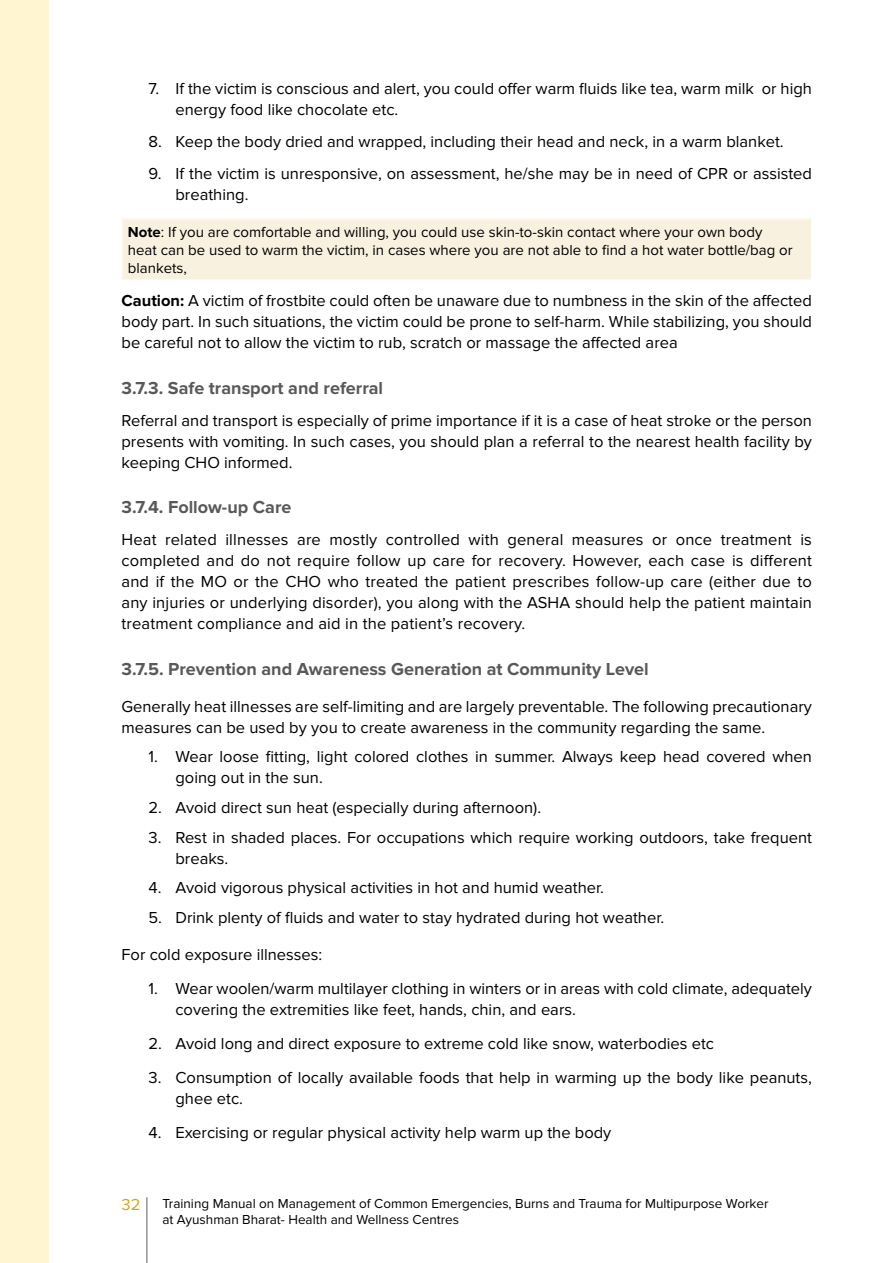
<style>
.page{position:relative;width:893px;height:1263px;background:#fff}
.page>*{position:absolute;margin:0;border:0;box-sizing:border-box;transform-origin:0 0}
.t1{font:700 18px "Proxima Nova";color:#58595b}
.t2{font:16.5px/21px "Proxima Nova";color:#000}
.t3{font:16.5px "Proxima Nova";color:#d3a811}
.t4{font:15px/18px "Proxima Nova";color:#000}
.t5{font:13.5px/16.2px "Proxima Nova";color:#000}
.s1{font-weight:700}
</style>
<div class="page">
<hr style="left:146px;top:1197px;width:2px;height:66px;background:#939598">
<div style="left:0;top:0;width:49px;height:1263px;background:#fff5d0"></div>
<div style="left:122px;top:219px;width:690px;height:61px;background:#f9f1e0"></div>
<hr style="left:122px;top:219px;width:690px;height:1px;background:#fff">
<hr style="left:122px;top:219px;width:1px;height:61px;background:#fff">
<hr style="left:811px;top:219px;width:1px;height:61px;background:#fff">
<p class="t2" style="left:175px;top:78px;width:638px;text-indent:-27px">7. If the victim is conscious and alert, you could offer warm fluids like tea, warm milk or high energy food like chocolate etc.</p>
<p class="t2" style="left:148px;top:131px;width:637px">8. Keep the body dried and wrapped, including their head and neck, in a warm blanket.</p>
<p class="t2" style="left:175px;top:163px;width:638px;text-indent:-27px">9. If the victim is unresponsive, on assessment, he/she may be in need of CPR or assisted breathing.</p>
<p class="t4" style="left:128px;top:223px;width:666px"><span class="s1">Note</span>: If you are comfortable and willing, you could use skin-to-skin contact where your own body heat can be used to warm the victim, in cases where you are not able to find a hot water bottle/bag or blankets,</p>
<p class="t2" style="left:122px;top:290px;width:692px;text-align:justify"><span class="s1">Caution:</span> A victim of frostbite could often be unaware due to numbness in the skin of the affected body part. In such situations, the victim could be prone to self-harm. While stabilizing, you should be careful not to allow the victim to rub, scratch or massage the affected area</p>
<p class="t1" style="left:122px;top:377px;width:263px">3.7.3. Safe transport and referral</p>
<p class="t2" style="left:122px;top:410px;width:692px;text-align:justify">Referral and transport is especially of prime importance if it is a case of heat stroke or the person presents with vomiting. In such cases, you should plan a referral to the nearest health facility by keeping CHO informed.</p>
<p class="t1" style="left:122px;top:497px;width:171px">3.7.4. Follow-up Care</p>
<p class="t2" style="left:122px;top:529px;width:692px;text-align:justify">Heat related illnesses are mostly controlled with general measures or once treatment is completed and do not require follow up care for recovery. However, each case is different and if the MO or the CHO who treated the patient prescribes follow-up care (either due to any injuries or underlying disorder), you along with the ASHA should help the patient maintain treatment compliance and aid in the patient’s recovery.</p>
<p class="t1" style="left:122px;top:658px;width:529px">3.7.5. Prevention and Awareness Generation at Community Level</p>
<p class="t2" style="left:122px;top:696px;width:692px">Generally heat illnesses are self-limiting and are largely preventable. The following precautionary measures can be used by you to create awareness in the community regarding the same.</p>
<p class="t2" style="left:175px;top:747px;width:638px;text-indent:-27px">1. Wear loose fitting, light colored clothes in summer. Always keep head covered when going out in the sun.</p>
<p class="t2" style="left:148px;top:797px;width:394px">2. Avoid direct sun heat (especially during afternoon).</p>
<p class="t2" style="left:175px;top:827px;width:638px;text-indent:-27px">3. Rest in shaded places. For occupations which require working outdoors, take frequent breaks.</p>
<p class="t2" style="left:148px;top:878px;width:457px">4. Avoid vigorous physical activities in hot and humid weather.</p>
<p class="t2" style="left:148px;top:907px;width:517px">5. Drink plenty of fluids and water to stay hydrated during hot weather.</p>
<p class="t2" style="left:121px;top:944px;width:202px">For cold exposure illnesses:</p>
<p class="t2" style="left:175px;top:978px;width:638px;text-indent:-27px">1. Wear woolen/warm multilayer clothing in winters or in areas with cold climate, adequately covering the extremities like feet, hands, chin, and ears.</p>
<p class="t2" style="left:148px;top:1033px;width:567px">2. Avoid long and direct exposure to extreme cold like snow, waterbodies etc</p>
<p class="t2" style="left:175px;top:1067px;width:638px;text-indent:-27px">3. Consumption of locally available foods that help in warming up the body like peanuts, ghee etc.</p>
<p class="t2" style="left:148px;top:1122px;width:464px">4. Exercising or regular physical activity help warm up the body</p>
<p class="t3" style="left:122px;top:1195px;width:20px">32</p>
<p class="t5" style="left:162px;top:1195px;width:608px">Training Manual on Management of Common Emergencies, Burns and Trauma for Multipurpose Worker at Ayushman Bharat- Health and Wellness Centres</p>
</div>
